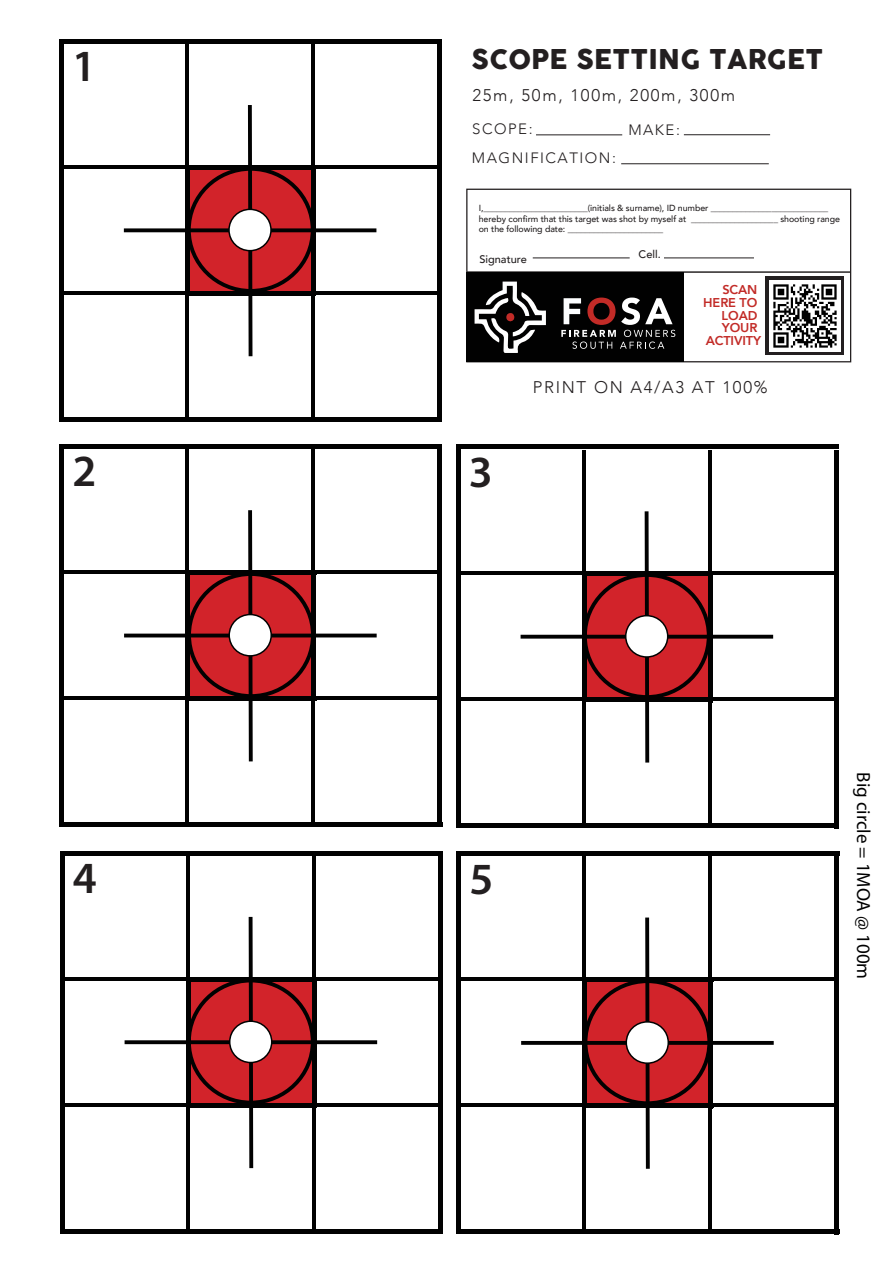
<style>
.page{position:relative;width:893px;height:1263px;background:#fff}
.page>*{position:absolute;margin:0;border:0;box-sizing:border-box;transform-origin:0 0}
.t1{font:600 44.7px "Myriad Pro";color:#231f20}
.t2{font:26.7px "Cocogoose";letter-spacing:.01em;color:#231f20}
.t3{font:19.05px "Myriad Pro";color:#010101}
.t4{font:300 16.8px "Avenir";letter-spacing:.1em;color:#231f20}
.t5{font:300 15px "Avenir";letter-spacing:.1em;color:#231f20}
.t6{font:800 12.75px/12.8px "Avenir";letter-spacing:-.01em;color:#c22b27;text-align:right}
.t7{font:500 10.95px "Avenir";color:#231f20}
.t8{font:500 8.85px/10.6px "Avenir";letter-spacing:-.01em;color:#231f20}
</style>
<div class="page">
<div style="left:187px;top:167px;width:127px;height:127px;background:#d2232a"></div>
<div style="left:584px;top:573px;width:127px;height:127px;background:#d2232a"></div>
<div style="left:584px;top:979px;width:128px;height:128px;background:#d2232a"></div>
<div style="left:64px;top:39px;width:378px;height:5px;background:#010101"></div>
<hr style="left:185px;top:44px;width:3px;height:121px;background:#010101">
<hr style="left:64px;top:165px;width:121px;height:3px;background:#010101">
<div style="left:190px;top:165px;width:126px;height:5px;background:#010101"></div>
<hr style="left:316px;top:165px;width:121px;height:3px;background:#010101">
<hr style="left:311px;top:44px;width:3px;height:121px;background:#010101">
<hr style="left:64px;top:291px;width:121px;height:3px;background:#010101">
<div style="left:190px;top:291px;width:126px;height:5px;background:#010101"></div>
<hr style="left:316px;top:291px;width:121px;height:3px;background:#010101">
<div style="left:185px;top:165px;width:5px;height:131px;background:#010101"></div>
<div style="left:311px;top:170px;width:5px;height:126px;background:#010101"></div>
<div style="left:64px;top:417px;width:378px;height:5px;background:#010101"></div>
<div style="left:59px;top:39px;width:5px;height:383px;background:#010101"></div>
<div style="left:456px;top:444px;width:383px;height:5px;background:#010101"></div>
<hr style="left:185px;top:296px;width:3px;height:121px;background:#010101">
<hr style="left:311px;top:296px;width:3px;height:121px;background:#010101">
<div style="left:437px;top:44px;width:5px;height:378px;background:#010101"></div>
<hr style="left:582px;top:450px;width:3px;height:121px;background:#010101">
<hr style="left:461px;top:571px;width:121px;height:3px;background:#010101">
<div style="left:587px;top:571px;width:126px;height:5px;background:#010101"></div>
<hr style="left:713px;top:571px;width:121px;height:3px;background:#010101">
<hr style="left:708px;top:450px;width:3px;height:121px;background:#010101">
<hr style="left:461px;top:697px;width:121px;height:3px;background:#010101">
<div style="left:587px;top:697px;width:126px;height:5px;background:#010101"></div>
<hr style="left:713px;top:697px;width:121px;height:3px;background:#010101">
<div style="left:582px;top:571px;width:5px;height:131px;background:#010101"></div>
<div style="left:708px;top:576px;width:5px;height:126px;background:#010101"></div>
<div style="left:461px;top:823px;width:378px;height:5px;background:#010101"></div>
<div style="left:456px;top:445px;width:5px;height:383px;background:#010101"></div>
<hr style="left:461px;top:852px;width:378px;height:4px;background:#010101">
<hr style="left:582px;top:702px;width:3px;height:121px;background:#010101">
<hr style="left:708px;top:702px;width:3px;height:121px;background:#010101">
<div style="left:834px;top:450px;width:5px;height:378px;background:#010101"></div>
<hr style="left:583px;top:856px;width:3px;height:122px;background:#010101">
<hr style="left:461px;top:978px;width:122px;height:3px;background:#010101">
<hr style="left:587px;top:978px;width:126px;height:4px;background:#010101">
<hr style="left:713px;top:978px;width:122px;height:3px;background:#010101">
<hr style="left:709px;top:856px;width:3px;height:122px;background:#010101">
<hr style="left:461px;top:1104px;width:122px;height:3px;background:#010101">
<hr style="left:587px;top:1104px;width:126px;height:4px;background:#010101">
<hr style="left:713px;top:1104px;width:122px;height:3px;background:#010101">
<hr style="left:583px;top:978px;width:4px;height:130px;background:#010101">
<hr style="left:709px;top:982px;width:4px;height:126px;background:#010101">
<hr style="left:461px;top:1230px;width:378px;height:4px;background:#010101">
<hr style="left:457px;top:852px;width:4px;height:382px;background:#010101">
<hr style="left:583px;top:1108px;width:3px;height:122px;background:#010101">
<hr style="left:709px;top:1108px;width:3px;height:122px;background:#010101">
<hr style="left:835px;top:856px;width:4px;height:378px;background:#010101">
<svg style="left:124px;top:228px;width:252px;height:4px"></svg>
<svg style="left:246px;top:105px;width:8px;height:252px"></svg>
<div style="left:229px;top:209px;width:42px;height:42px;background:#fff;border-radius:50%"></div>
<div style="left:228px;top:209px;width:44px;height:42px;border:1px solid #010101;border-radius:50%"></div>
<svg style="left:521px;top:635px;width:252px;height:4px"></svg>
<svg style="left:644px;top:511px;width:6px;height:252px"></svg>
<div style="left:626px;top:616px;width:42px;height:41px;background:#fff;border-radius:50%"></div>
<div style="left:625px;top:615px;width:43px;height:43px;border:1px solid #010101;border-radius:50%"></div>
<svg style="left:521px;top:1041px;width:253px;height:4px"></svg>
<svg style="left:643px;top:917px;width:9px;height:252px"></svg>
<div style="left:626px;top:1022px;width:42px;height:41px;background:#fff;border-radius:50%"></div>
<div style="left:625px;top:1021px;width:44px;height:43px;border:1px solid #010101;border-radius:50%"></div>
<div style="left:187px;top:167px;width:128px;height:126px;border:4px solid #010101;border-radius:50%"></div>
<div style="left:583px;top:573px;width:128px;height:126px;border:4px solid #010101;border-radius:50%"></div>
<div style="left:583px;top:979px;width:128px;height:126px;border:4px solid #010101;border-radius:50%"></div>
<div style="left:187px;top:572px;width:128px;height:127px;background:#d2232a"></div>
<div style="left:188px;top:978px;width:127px;height:128px;background:#d2232a"></div>
<div style="left:59px;top:444px;width:383px;height:5px;background:#010101"></div>
<hr style="left:186px;top:449px;width:3px;height:121px;background:#010101">
<hr style="left:64px;top:570px;width:122px;height:3px;background:#010101">
<div style="left:190px;top:570px;width:126px;height:5px;background:#010101"></div>
<hr style="left:316px;top:570px;width:122px;height:3px;background:#010101">
<hr style="left:312px;top:449px;width:3px;height:121px;background:#010101">
<hr style="left:64px;top:696px;width:122px;height:3px;background:#010101">
<div style="left:190px;top:696px;width:126px;height:5px;background:#010101"></div>
<hr style="left:316px;top:696px;width:122px;height:3px;background:#010101">
<hr style="left:186px;top:570px;width:4px;height:131px;background:#010101">
<hr style="left:312px;top:575px;width:4px;height:126px;background:#010101">
<div style="left:64px;top:822px;width:378px;height:5px;background:#010101"></div>
<hr style="left:60px;top:444px;width:4px;height:383px;background:#010101">
<hr style="left:65px;top:851px;width:378px;height:4px;background:#010101">
<hr style="left:186px;top:701px;width:3px;height:121px;background:#010101">
<hr style="left:312px;top:701px;width:3px;height:121px;background:#010101">
<hr style="left:438px;top:449px;width:4px;height:378px;background:#010101">
<hr style="left:186px;top:855px;width:3px;height:122px;background:#010101">
<hr style="left:65px;top:977px;width:121px;height:3px;background:#010101">
<hr style="left:191px;top:977px;width:126px;height:4px;background:#010101">
<hr style="left:317px;top:977px;width:121px;height:3px;background:#010101">
<hr style="left:312px;top:855px;width:3px;height:122px;background:#010101">
<hr style="left:65px;top:1103px;width:121px;height:3px;background:#010101">
<hr style="left:191px;top:1103px;width:126px;height:4px;background:#010101">
<hr style="left:317px;top:1103px;width:121px;height:3px;background:#010101">
<div style="left:186px;top:977px;width:5px;height:130px;background:#010101"></div>
<div style="left:312px;top:981px;width:5px;height:126px;background:#010101"></div>
<hr style="left:65px;top:1229px;width:378px;height:4px;background:#010101">
<div style="left:60px;top:851px;width:5px;height:382px;background:#010101"></div>
<hr style="left:186px;top:1107px;width:3px;height:122px;background:#010101">
<hr style="left:312px;top:1107px;width:3px;height:122px;background:#010101">
<div style="left:438px;top:855px;width:5px;height:378px;background:#010101"></div>
<hr style="left:124px;top:634px;width:253px;height:3px;background:#010101">
<svg style="left:248px;top:510px;width:5px;height:252px"></svg>
<div style="left:229px;top:614px;width:42px;height:42px;background:#fff;border-radius:50%"></div>
<div style="left:228px;top:614px;width:44px;height:43px;border:1px solid #010101;border-radius:50%"></div>
<svg style="left:125px;top:1040px;width:252px;height:4px"></svg>
<svg style="left:247px;top:916px;width:8px;height:253px"></svg>
<div style="left:230px;top:1021px;width:42px;height:41px;background:#fff;border-radius:50%"></div>
<div style="left:229px;top:1020px;width:43px;height:43px;border:1px solid #010101;border-radius:50%"></div>
<div style="left:187px;top:572px;width:128px;height:126px;border:4px solid #010101;border-radius:50%"></div>
<div style="left:187px;top:978px;width:128px;height:126px;border:4px solid #010101;border-radius:50%"></div>
<div style="left:466px;top:189px;width:385px;height:173px;border:1px solid #231f20"></div>
<hr style="left:533px;top:257px;width:97px;height:1px;background:#231f20">
<hr style="left:664px;top:257px;width:90px;height:1px;background:#231f20">
<hr style="left:467px;top:271px;width:384px;height:2px;background:#231f20">
<hr style="left:621px;top:163px;width:148px;height:1px;background:#231f20">
<hr style="left:684px;top:134px;width:86px;height:1px;background:#231f20">
<hr style="left:536px;top:135px;width:86px;height:1px;background:#231f20">
<div style="left:765px;top:276px;width:79px;height:79px;background:linear-gradient(to right,#231f20,#231f20)"></div>
<img style="left:769px;top:280px;width:71px;height:71px">
<div style="left:467px;top:272px;width:217px;height:90px;background:#010101"></div>
<svg style="left:475px;top:282px;width:71px;height:71px"></svg>
<div style="left:506px;top:313px;width:8px;height:8px;background:#c22b27;border-radius:50%"></div>
<svg style="left:561px;top:298px;width:114px;height:51px"></svg>
<h1 class="t1" style="left:72px;top:38px;width:25px">1</h1>
<h2 class="t2" style="left:472px;top:41px;width:353px">SCOPE SETTING TARGET</h2>
<h3 class="t4" style="left:472px;top:85px;width:264px">25m, 50m, 100m, 200m, 300m</h3>
<h3 class="t5" style="left:472px;top:120px;width:62px">SCOPE:</h3>
<h3 class="t5" style="left:628px;top:121px;width:53px">MAKE:</h3>
<h3 class="t5" style="left:472px;top:149px;width:146px">MAGNIFICATION:</h3>
<p class="t8" style="left:479px;top:202px;width:363px">I,________________________(initials &amp; surname), ID number ___________________________ hereby confirm that this target was shot by myself at ____________________ shooting range on the following date: ______________________</p>
<p class="t7" style="left:479px;top:249px;width:49px">Signature</p>
<p class="t7" style="left:639px;top:245px;width:24px">Cell.</p>
<h3 class="t6" style="left:703px;top:283px;width:59px">SCAN<br>HERE TO<br>LOAD<br>YOUR<br>ACTIVITY</h3>
<h3 class="t4" style="left:533px;top:377px;width:236px">PRINT ON A4/A3 AT 100%</h3>
<h1 class="t1" style="left:72px;top:443px;width:25px">2</h1>
<h1 class="t1" style="left:469px;top:444px;width:25px">3</h1>
<h1 class="t1" style="left:73px;top:849px;width:25px">4</h1>
<h1 class="t1" style="left:469px;top:850px;width:25px">5</h1>
<h3 class="t3" style="left:875px;top:772px;width:208px;rotate:90deg">Big circle = 1MOA @ 100m</h3>
</div>
